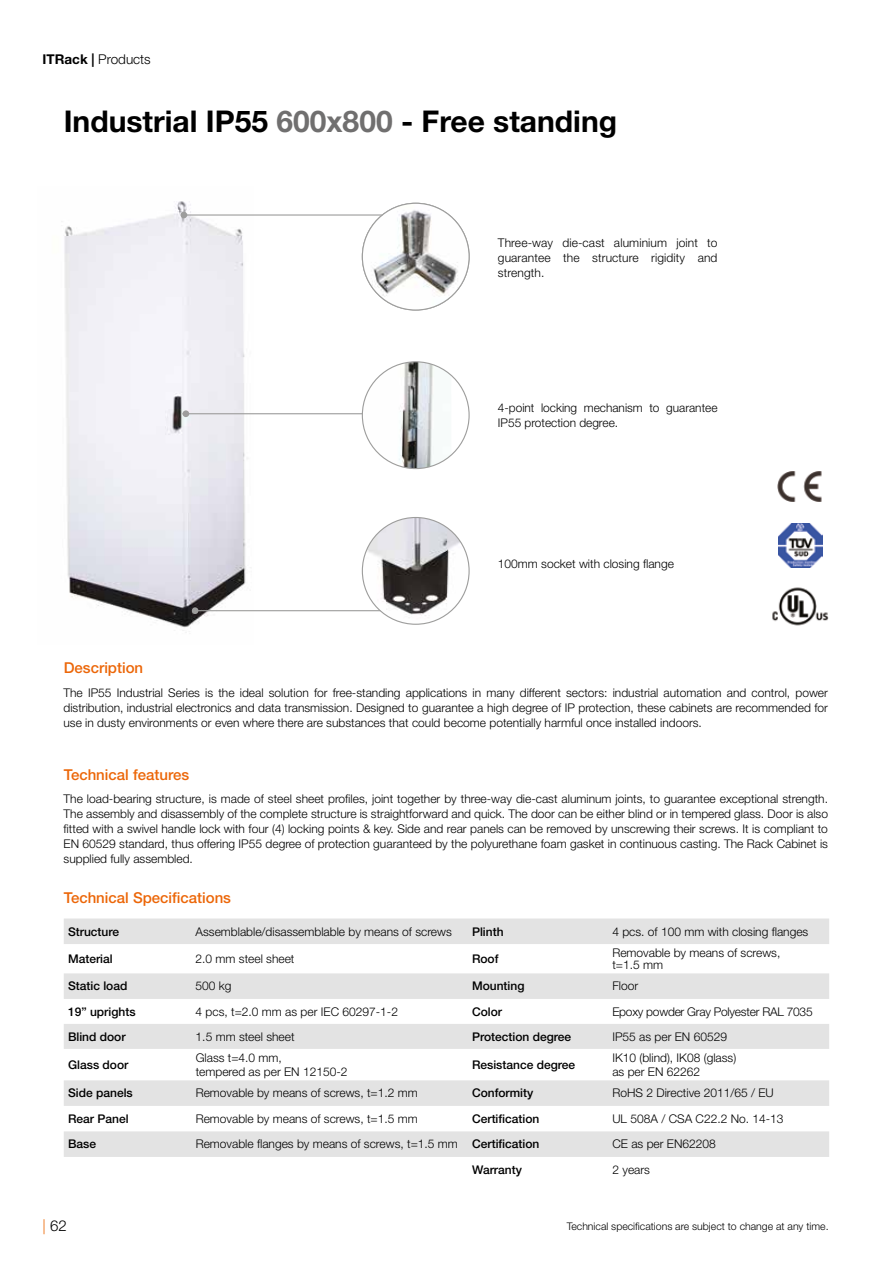
<style>
.page{position:relative;width:893px;height:1263px;background:#fff}
.page>*{position:absolute;margin:0;border:0;box-sizing:border-box;transform-origin:0 0}
.t1{font:700 30px "Helvetica Neue LT Std";color:#000}
.t2{font:500 15px "Helvetica Neue LT Std";color:#ec6608}
.t3{font:300 15px "Helvetica Neue LT Std";color:#000}
.t4{font:300 13.5px "Helvetica Neue LT Std";color:#000}
.t5{font:300 12px/15px "Helvetica Neue LT Std";color:#000}
.t6{font:500 12px "Helvetica Neue LT Std";color:#000}
.t7{font:300 12px "Helvetica Neue LT Std";letter-spacing:-.02em;color:#000}
.t8{font:300 10.5px "Helvetica Neue LT Std";color:#000}
.s1{font-weight:700}
.s2{color:#706f6f}
.s3{font-weight:500}
.s4{color:#ec6907}
</style>
<div class="page">
<img style="left:64px;top:201px;width:189px;height:430px">
<svg style="left:64px;top:918px;width:765px;height:239px;fill:#e3e3e3"></svg>
<hr style="left:183px;top:413px;width:189px;height:1px;background:#9d9d9c">
<img style="left:363px;top:203px;width:104px;height:106px">
<svg style="left:362px;top:203px;width:107px;height:107px"></svg>
<div style="left:362px;top:362px;width:107px;height:107px;background:#fff;border-radius:50%"></div>
<img style="left:365px;top:362px;width:86px;height:107px">
<img style="left:362px;top:517px;width:107px;height:107px;border-radius:53px">
<div style="left:183px;top:410px;width:6px;height:7px;background:#9d9d9c;border-radius:50%"></div>
<div style="left:180px;top:212px;width:7px;height:6px;background:#9d9d9c;border-radius:50%"></div>
<div style="left:192px;top:607px;width:6px;height:7px;background:#9d9d9c;border-radius:50%"></div>
<hr style="left:196px;top:610px;width:184px;height:1px;background:#9d9d9c">
<hr style="left:185px;top:214px;width:197px;height:2px;background:#9d9d9c">
<img style="left:777px;top:471px;width:45px;height:31px">
<img style="left:772px;top:587px;width:57px;height:39px">
<img style="left:778px;top:523px;width:45px;height:44px">
<p class="t4" style="left:43px;top:51px;width:110px"><span class="s1">ITRack |</span> Products</p>
<h1 class="t1" style="left:64px;top:103px;width:555px">Industrial IP55 <span class="s2">600x800</span> - Free standing</h1>
<p class="t5" style="left:498px;top:235px;width:221px;text-align:justify">Three-way die-cast aluminium joint to guarantee the structure rigidity and strength.</p>
<p class="t5" style="left:498px;top:400px;width:221px">4-point locking mechanism to guarantee<br>IP55 protection degree.</p>
<p class="t2" style="left:64px;top:659px;width:81px">Description</p>
<p class="t5" style="left:498px;top:556px;width:178px">100mm socket with closing flange</p>
<p class="t5" style="left:64px;top:685px;width:766px;text-align:justify">The IP55 Industrial Series is the ideal solution for free-standing applications in many different sectors: industrial automation and control, power distribution, industrial electronics and data transmission. Designed to guarantee a high degree of IP protection, these cabinets are recommended for use in dusty environments or even where there are substances that could become potentially harmful once installed indoors.</p>
<p class="t2" style="left:64px;top:765px;width:127px">Technical features</p>
<p class="t5" style="left:64px;top:791px;width:766px;text-align:justify">The load-bearing structure, is made of steel sheet profiles, joint together by three-way die-cast aluminum joints, to guarantee exceptional strength.<br>The assembly and disassembly of the complete structure is straightforward and quick. The door can be either blind or in tempered glass. Door is also fitted with a swivel handle lock with four (4) locking points &amp; key. Side and rear panels can be removed by unscrewing their screws. It is compliant to EN 60529 standard, thus offering IP55 degree of protection guaranteed by the polyurethane foam gasket in continuous casting. The Rack Cabinet is supplied fully assembled.</p>
<p class="t2" style="left:64px;top:889px;width:169px">Technical Specifications</p>
<p class="t6" style="left:68px;top:924px;width:53px">Structure</p>
<p class="t5" style="left:196px;top:923px;width:258px">Assemblable/disassemblable by means of screws</p>
<p class="t6" style="left:472px;top:924px;width:33px">Plinth</p>
<p class="t5" style="left:612px;top:923px;width:198px">4 pcs. of 100 mm with closing flanges</p>
<p class="t6" style="left:68px;top:951px;width:46px">Material</p>
<p class="t5" style="left:196px;top:951px;width:100px">2.0 mm steel sheet</p>
<p class="t6" style="left:472px;top:951px;width:28px">Roof</p>
<p class="t5" style="left:612px;top:946px;width:170px;line-height:12.3px">Removable by means of screws, t=1.5 mm</p>
<p class="t6" style="left:68px;top:979px;width:61px">Static load</p>
<p class="t5" style="left:196px;top:978px;width:38px">500 kg</p>
<p class="t6" style="left:472px;top:979px;width:54px">Mounting</p>
<p class="t5" style="left:612px;top:978px;width:27px">Floor</p>
<p class="t6" style="left:68px;top:1004px;width:69px">19” uprights</p>
<p class="t5" style="left:196px;top:1004px;width:204px">4 pcs, t=2.0 mm as per IEC 60297-1-2</p>
<p class="t6" style="left:472px;top:1004px;width:32px">Color</p>
<p class="t7" style="left:612px;top:1004px;width:202px">Epoxy powder Gray Polyester RAL 7035</p>
<p class="t6" style="left:68px;top:1029px;width:59px">Blind door</p>
<p class="t5" style="left:196px;top:1029px;width:100px">1.5 mm steel sheet</p>
<p class="t6" style="left:472px;top:1029px;width:101px">Protection degree</p>
<p class="t5" style="left:612px;top:1029px;width:116px">IP55 as per EN 60529</p>
<p class="t6" style="left:68px;top:1057px;width:62px">Glass door</p>
<p class="t5" style="left:196px;top:1050px;width:153px;line-height:14.4px">Glass t=4.0 mm,<br>tempered as per EN 12150-2</p>
<p class="t6" style="left:472px;top:1057px;width:105px">Resistance degree</p>
<p class="t5" style="left:612px;top:1050px;width:125px;line-height:14.4px">IK10 (blind), IK08 (glass) as per EN 62262</p>
<p class="t6" style="left:68px;top:1086px;width:66px">Side panels</p>
<p class="t5" style="left:196px;top:1085px;width:224px">Removable by means of screws, t=1.2 mm</p>
<p class="t6" style="left:472px;top:1086px;width:63px">Conformity</p>
<p class="t5" style="left:612px;top:1085px;width:163px">RoHS 2 Directive 2011/65 / EU</p>
<p class="t6" style="left:68px;top:1111px;width:62px">Rear Panel</p>
<p class="t5" style="left:196px;top:1111px;width:224px">Removable by means of screws, t=1.5 mm</p>
<p class="t6" style="left:472px;top:1111px;width:69px">Certification</p>
<p class="t5" style="left:612px;top:1111px;width:173px">UL 508A / CSA C22.2 No. 14-13</p>
<p class="t6" style="left:68px;top:1137px;width:30px">Base</p>
<p class="t5" style="left:196px;top:1136px;width:345px">Removable flanges by means of screws, t=1.5 mm <span class="s3">Certification</span></p>
<p class="t5" style="left:612px;top:1136px;width:105px">CE as per EN62208</p>
<p class="t6" style="left:472px;top:1162px;width:51px">Warranty</p>
<p class="t5" style="left:612px;top:1162px;width:39px">2 years</p>
<p class="t3" style="left:43px;top:1216px;width:26px"><span class="s4">|</span> 62</p>
<p class="t8" style="left:567px;top:1220px;width:263px">Technical specifications are subject to change at any time.</p>
</div>
